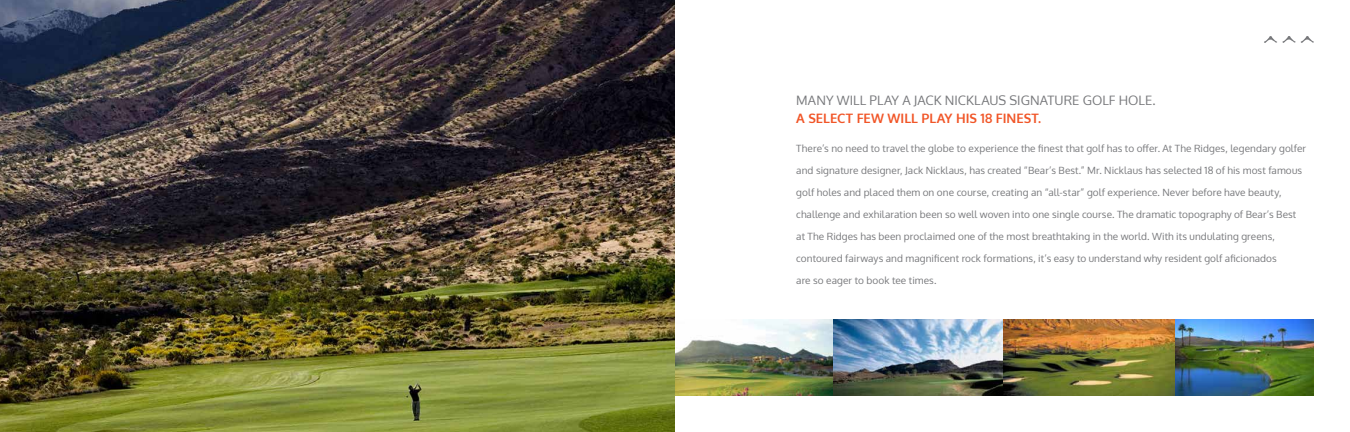
<style>
.page{position:relative;width:1350px;height:432px;background:#fff}
.page>*{position:absolute;margin:0;border:0;box-sizing:border-box;transform-origin:0 0}
.t1{font:13px "Oxygen";color:#77787b}
.t2{font:700 13px "Oxygen";color:#f15628}
.t3{font:10px "Oxygen";letter-spacing:.01em;color:#77787b}
</style>
<div class="page">
<img style="left:0;top:0;width:675px;height:432px">
<img style="left:1021px;top:319px;width:293px;height:77px">
<img style="left:675px;top:319px;width:346px;height:77px">
<svg style="left:1264px;top:36px;width:50px;height:7px"></svg>
<h1 class="t1" style="left:796px;top:92px;width:361px">MANY WILL PLAY A JACK NICKLAUS SIGNATURE GOLF HOLE.</h1>
<h1 class="t2" style="left:796px;top:110px;width:246px">A SELECT FEW WILL PLAY HIS 18 FINEST.</h1>
<p class="t3" style="left:796px;top:142px;width:511px">There’s no need to travel the globe to experience the finest that golf has to offer. At The Ridges, legendary golfer</p>
<p class="t3" style="left:796px;top:164px;width:507px">and signature designer, Jack Nicklaus, has created “Bear’s Best.” Mr. Nicklaus has selected 18 of his most famous</p>
<p class="t3" style="left:796px;top:186px;width:487px">golf holes and placed them on one course, creating an “all-star” golf experience. Never before have beauty,</p>
<p class="t3" style="left:796px;top:208px;width:502px">challenge and exhilaration been so well woven into one single course. The dramatic topography of Bear’s Best</p>
<p class="t3" style="left:796px;top:230px;width:480px">at The Ridges has been proclaimed one of the most breathtaking in the world. With its undulating greens,</p>
<p class="t3" style="left:796px;top:252px;width:482px">contoured fairways and magnificent rock formations, it’s easy to understand why resident golf aficionados</p>
<p class="t3" style="left:796px;top:274px;width:142px">are so eager to book tee times.</p>
</div>
